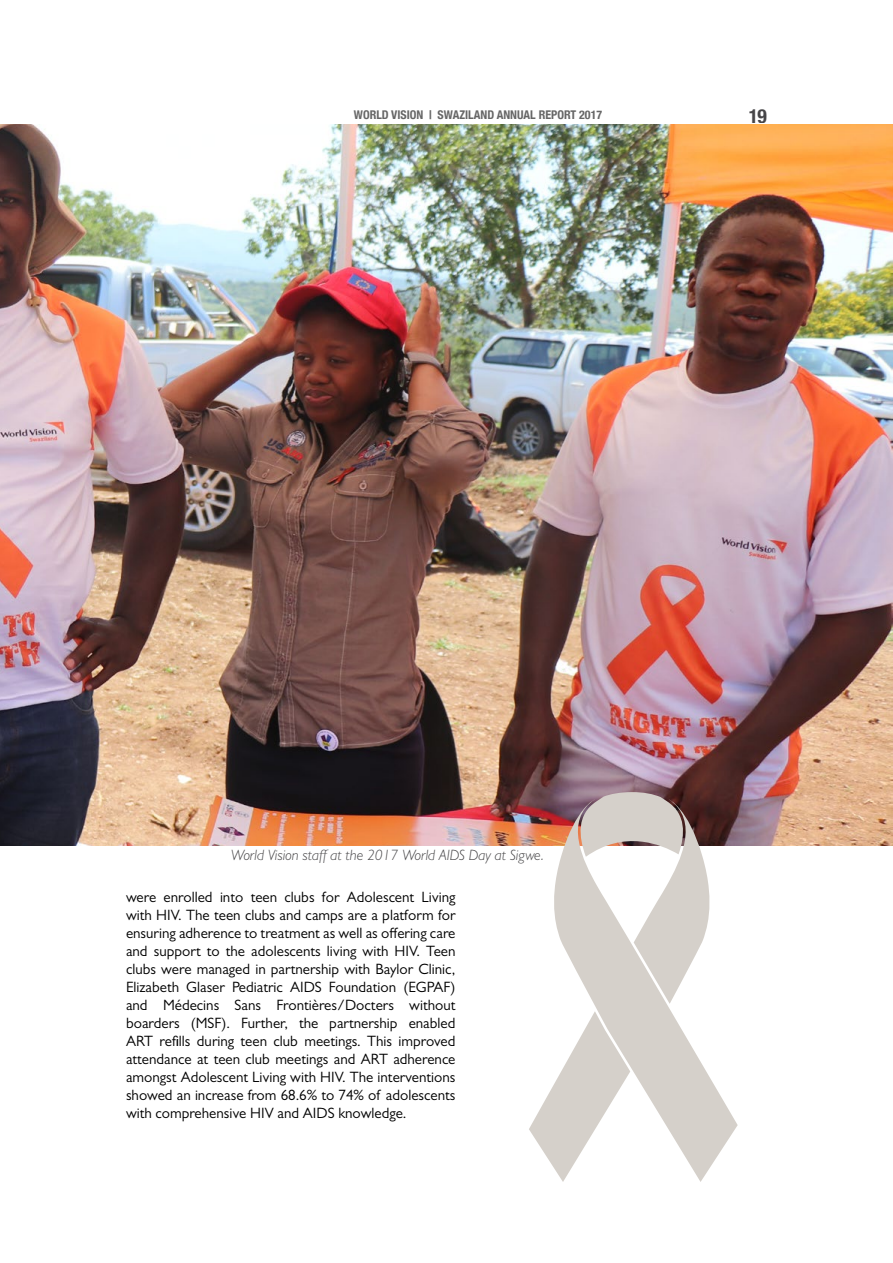
<style>
.page{position:relative;width:893px;height:1263px;background:#fff}
.page>*{position:absolute;margin:0;border:0;box-sizing:border-box;transform-origin:0 0}
.t1{font:700 condensed 19.5px "Helvetica Neue";color:#464547}
.t2{font:15px/18px "Gill Sans MT Pro";color:#000;text-align:justify}
.t3{font:italic 300 15px "Gill Sans MT Pro";color:#464547}
.t4{font:700 condensed 12px "Helvetica Neue";color:#666}
</style>
<div class="page">
<img style="left:0;top:124px;width:893px;height:721px">
<svg style="left:529px;top:1097px;width:18px;height:60px"></svg>
<svg style="left:577px;top:792px;width:140px;height:7px"></svg>
<svg style="left:547px;top:799px;width:191px;height:383px;fill:#d5d0ca"></svg>
<p class="t4" style="left:354px;top:108px;width:250px">WORLD VISION | SWAZILAND ANNUAL REPORT 2017</p>
<h1 class="t1" style="left:748px;top:104px;width:20px">19</h1>
<p class="t3" style="left:231px;top:846px;width:314px">World Vision staff at the 2017 World AIDS Day at Sigwe.</p>
<p class="t2" style="left:126px;top:888px;width:331px">were enrolled into teen clubs for Adolescent Living with HIV. The teen clubs and camps are a platform for ensuring adherence to treatment as well as offering care and support to the adolescents living with HIV. Teen clubs were managed in partnership with Baylor Clinic, Elizabeth Glaser Pediatric AIDS Foundation (EGPAF) and Médecins Sans Frontières/Docters without boarders (MSF). Further, the partnership enabled ART refills during teen club meetings. This improved attendance at teen club meetings and ART adherence amongst Adolescent Living with HIV. The interventions showed an increase from 68.6% to 74% of adolescents with comprehensive HIV and AIDS knowledge.</p>
</div>
